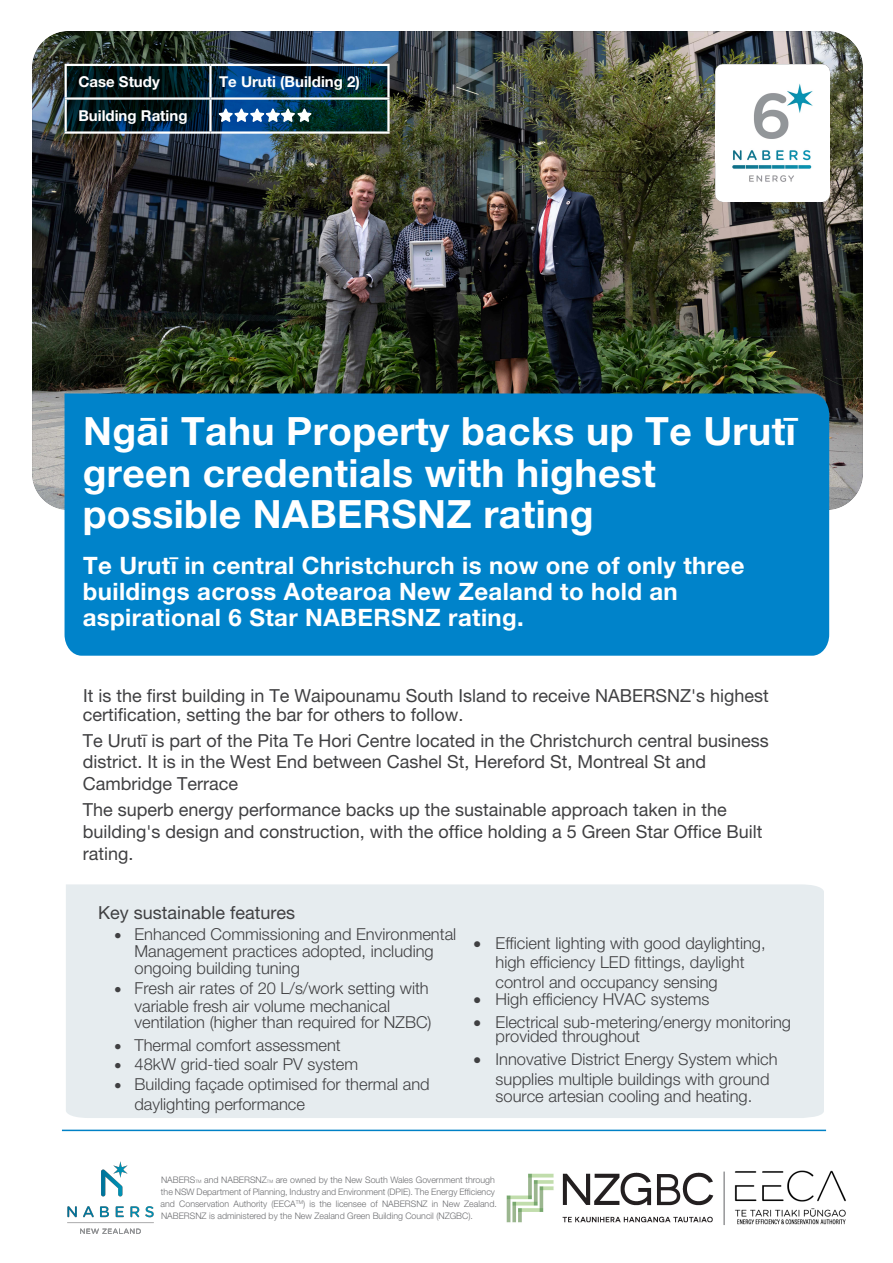
<style>
.page{position:relative;width:893px;height:1263px;background:#fff}
.page>*{position:absolute;margin:0;border:0;box-sizing:border-box;transform-origin:0 0}
.t1{font:700 39px/41.7px "Helvetica Neue LT Pro";letter-spacing:.01em;color:#fff}
.t2{font:700 24px/25.7px "Helvetica Neue LT Pro";letter-spacing:.015em;color:#fff}
.t3{font:18px/21.6px "Helvetica Neue LT Pro";color:#404042}
.t4{font:300 16.5px/19.8px "Helvetica Neue LT Pro";color:#404042}
.t5{font:700 15px "Helvetica Neue LT Pro";color:#fff}
.t6{font:300 9px/12px "Helvetica Neue LT Pro";color:#6d6e71}
.s1{font-size:4.5px}
</style>
<div class="page">
<img style="left:32px;top:31px;width:831px;height:478px">
<div style="left:65px;top:393px;width:764px;height:263px;background:#0083ca"></div>
<svg style="left:67px;top:66px;width:320px;height:65px;background:#023"></svg>
<hr style="left:65px;top:64px;width:145px;height:2px;background:#fff">
<hr style="left:65px;top:66px;width:2px;height:31px;background:#fff">
<hr style="left:210px;top:64px;width:180px;height:2px;background:#fff">
<hr style="left:209px;top:66px;width:3px;height:31px;background:#fff">
<hr style="left:387px;top:66px;width:3px;height:31px;background:#fff">
<hr style="left:65px;top:97px;width:145px;height:3px;background:#fff">
<hr style="left:65px;top:100px;width:2px;height:31px;background:#fff">
<hr style="left:210px;top:97px;width:180px;height:3px;background:#fff">
<hr style="left:209px;top:100px;width:3px;height:31px;background:#fff">
<hr style="left:387px;top:100px;width:3px;height:31px;background:#fff">
<hr style="left:65px;top:131px;width:145px;height:3px;background:#fff">
<hr style="left:210px;top:131px;width:180px;height:3px;background:#fff">
<img style="left:716px;top:64px;width:113px;height:138px">
<div style="left:66px;top:884px;width:758px;height:234px;background:#e6ecef"></div>
<hr style="left:62px;top:1130px;width:764px;height:1px;background:#0081c6">
<img style="left:723px;top:1170px;width:123px;height:55px">
<hr style="left:724px;top:1171px;width:1px;height:54px;background:#6d6e71">
<img style="left:68px;top:1161px;width:86px;height:72px">
<img style="left:507px;top:1172px;width:207px;height:51px">
<svg style="left:216px;top:107px;width:98px;height:17px"></svg>
<p class="t5" style="left:78px;top:72px;width:83px">Case Study</p>
<p class="t5" style="left:219px;top:72px;width:142px">Te Uruti (Building 2)</p>
<p class="t5" style="left:78px;top:106px;width:111px">Building Rating</p>
<h1 class="t1" style="left:83px;top:409px;width:715px">Ngāi Tahu Property backs up Te Urutī green credentials with highest possible NABERSNZ rating</h1>
<h2 class="t2" style="left:83px;top:552px;width:663px">Te Urutī in central Christchurch is now one of only three buildings across Aotearoa New Zealand to hold an aspirational 6 Star NABERSNZ rating.</h2>
<p class="t3" style="left:83px;top:686px;width:688px;line-height:19.2px">It is the first building in Te Waipounamu South Island to receive NABERSNZ's highest certification, setting the bar for others to follow.</p>
<p class="t3" style="left:83px;top:729px;width:688px">Te Urutī is part of the Pita Te Hori Centre located in the Christchurch central business district. It is in the West End between Cashel St, Hereford St, Montreal St and<br>Cambridge Terrace</p>
<p class="t3" style="left:83px;top:799px;width:681px">The superb energy performance backs up the sustainable approach taken in the building's design and construction, with the office holding a 5 Green Star Office Built rating.</p>
<p class="t3" style="left:98px;top:901px;width:199px">Key sustainable features</p>
<p class="t4" style="left:135px;top:925px;width:323px;line-height:17.2px;text-indent:-20px">• Enhanced Commissioning and Environmental<br>Management practices adopted, including ongoing building tuning</p>
<p class="t4" style="left:135px;top:979px;width:296px;line-height:18.5px;text-indent:-20px">• Fresh air rates of 20 L/s/work setting with variable fresh air volume mechanical</p>
<p class="t4" style="left:135px;top:1012px;width:299px">ventilation (higher than required for NZBC)</p>
<p class="t4" style="left:115px;top:1035px;width:228px">• Thermal comfort assessment</p>
<p class="t4" style="left:115px;top:1055px;width:245px">• 48kW grid-tied soalr PV system</p>
<p class="t4" style="left:135px;top:1074px;width:297px;text-indent:-20px">• Building façade optimised for thermal and daylighting performance</p>
<p class="t4" style="left:496px;top:933px;width:272px;text-indent:-22px">• Efficient lighting with good daylighting, high efficiency LED fittings, daylight control and occupancy sensing</p>
<p class="t4" style="left:474px;top:990px;width:237px">• High efficiency HVAC systems</p>
<p class="t4" style="left:496px;top:1015px;width:297px;line-height:14.5px;text-indent:-22px">• Electrical sub-metering/energy monitoring provided throughout</p>
<p class="t4" style="left:496px;top:1049px;width:284px;text-indent:-22px">• Innovative District Energy System which supplies multiple buildings with ground</p>
<p class="t4" style="left:496px;top:1086px;width:258px">source artesian cooling and heating.</p>
<p class="t6" style="left:161px;top:1173px;width:338px">NABERS<span class="s1">TM</span> and NABERSNZ<span class="s1">TM</span> are owned by the New South Wales Government through the NSW Department of Planning, Industry and Environment (DPIE). The Energy Efficiency and Conservation Authority (EECA<sup>TM</sup>) is the licensee of NABERSNZ in New Zealand.<br>NABERSNZ is administered by the New Zealand Green Building Council (NZGBC).</p>
</div>
